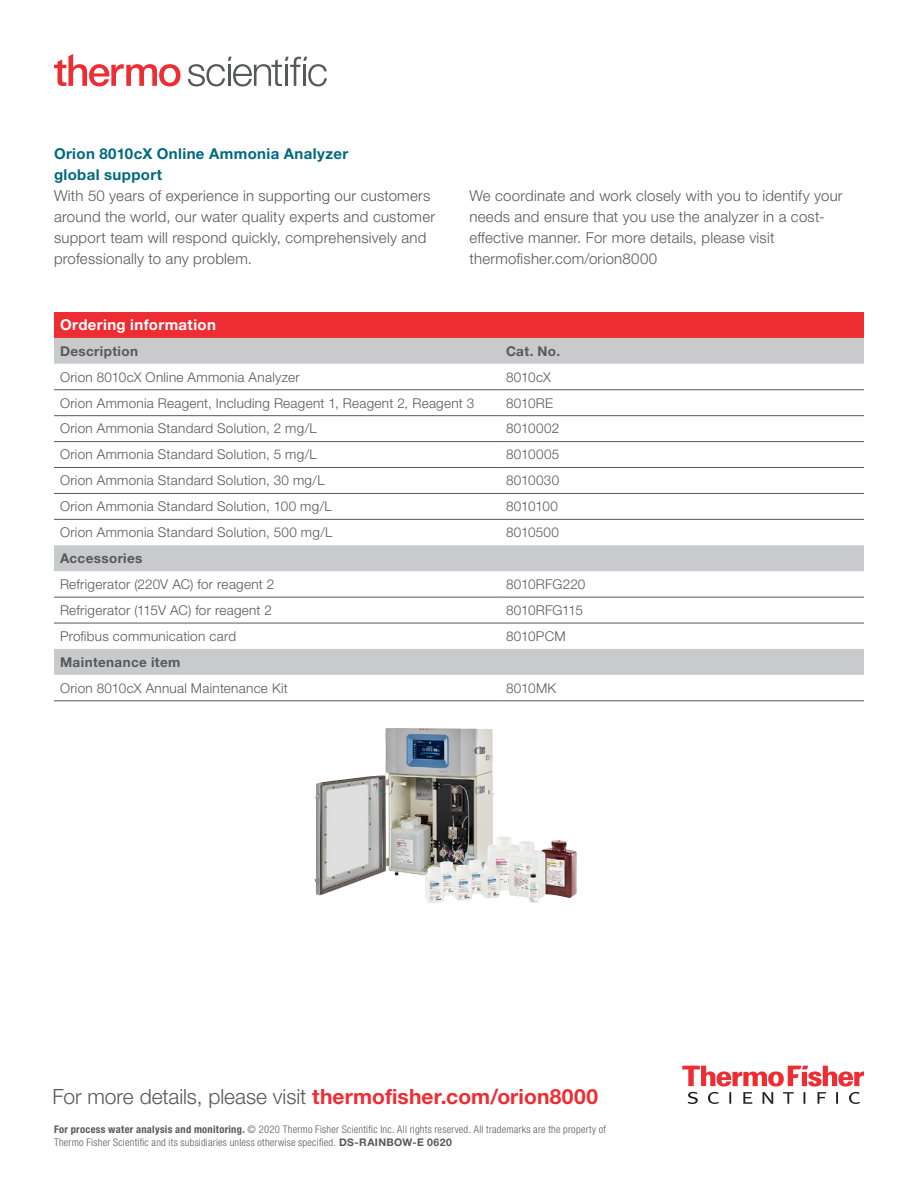
<style>
.page{position:relative;width:918px;height:1188px;background:#fff}
.page>*{position:absolute;margin:0;border:0;box-sizing:border-box;transform-origin:0 0}
.CTA{font:300 21px "Helvetica Neue LTW1 G";color:#57585a}
.Content_Header{font:300 15px/21px "Helvetica Neue LTW1 G";letter-spacing:.015em;color:#57585a}
.Body_Copy{font:300 15px/21px "Helvetica Neue LTW1 G";letter-spacing:.015em;color:#57585a}
.Content_Header-2{font:700 15px "Helvetica Neue LTW1 G";letter-spacing:.025em;color:#00687f}
.Title_Row_-_Left{font:700 15px "Helvetica Neue LTW1 G";letter-spacing:.025em;color:#fff}
.Table_Text_-_Left{font:300 13.5px "Helvetica Neue LTW1 G";letter-spacing:.02em;color:#57585a}
.Section_Group{font:700 13.5px "Helvetica Neue LTW1 G";letter-spacing:.03em;color:#57585a}
.Table_Text_-_Left-2{font:300 13.5px "Helvetica Neue LTW1 G";letter-spacing:-.015em;color:#57585a}
.Copyright___Tactic{font:300 condensed 10.5px/13.5px "Helvetica Neue LTW1 G";letter-spacing:.025em;color:#57585a}
.s1{font-weight:700;color:#ee2d33}
.s2{font-weight:700}
.s3{font-weight:700;font-stretch:normal}
</style>
<div class="page">
<svg style="left:682px;top:1066px;width:182px;height:38px"></svg>
<img style="left:315px;top:728px;width:180px;height:168px">
<img style="left:425px;top:836px;width:152px;height:67px">
<div style="left:54px;top:312px;width:810px;height:26px;background:#ee2d33"></div>
<div style="left:54px;top:338px;width:810px;height:26px;background:#c9cacc"></div>
<svg style="left:54px;top:389px;width:810px;height:312px"></svg>
<svg style="left:54px;top:545px;width:810px;height:130px"></svg>
<hr style="left:54px;top:390px;width:446px;height:1px;background:#57585a">
<hr style="left:500px;top:390px;width:364px;height:1px;background:#57585a">
<hr style="left:54px;top:701px;width:446px;height:1px;background:#57585a">
<hr style="left:500px;top:701px;width:364px;height:1px;background:#57585a">
<hr style="left:54px;top:597px;width:446px;height:1px;background:#57585a">
<hr style="left:500px;top:597px;width:364px;height:1px;background:#57585a">
<hr style="left:54px;top:623px;width:446px;height:1px;background:#57585a">
<hr style="left:500px;top:623px;width:364px;height:1px;background:#57585a">
<hr style="left:54px;top:415px;width:446px;height:1px;background:#57585a">
<hr style="left:500px;top:415px;width:364px;height:1px;background:#57585a">
<hr style="left:54px;top:519px;width:446px;height:1px;background:#57585a">
<hr style="left:500px;top:519px;width:364px;height:1px;background:#57585a">
<hr style="left:54px;top:493px;width:446px;height:1px;background:#57585a">
<hr style="left:500px;top:493px;width:364px;height:1px;background:#57585a">
<hr style="left:54px;top:441px;width:446px;height:1px;background:#57585a">
<hr style="left:500px;top:441px;width:364px;height:1px;background:#57585a">
<hr style="left:54px;top:467px;width:446px;height:1px;background:#57585a">
<hr style="left:500px;top:467px;width:364px;height:1px;background:#57585a">
<svg style="left:188px;top:57px;width:139px;height:29px"></svg>
<svg style="left:54px;top:54px;width:127px;height:32px"></svg>
<p class="Content_Header-2" style="left:54px;top:144px;width:296px">Orion 8010cX Online Ammonia Analyzer</p>
<p class="Content_Header-2" style="left:54px;top:165px;width:110px">global support</p>
<p class="Content_Header" style="left:54px;top:185px;width:383px">With 50 years of experience in supporting our customers around the world, our water quality experts and customer support team will respond quickly, comprehensively and professionally to any problem.</p>
<p class="Body_Copy" style="left:470px;top:185px;width:375px">We coordinate and work closely with you to identify your needs and ensure that you use the analyzer in a cost&shy;effective manner. For more details, please visit thermofisher.com/orion8000</p>
<p class="Title_Row_-_Left" style="left:60px;top:316px;width:158px">Ordering information</p>
<p class="Section_Group" style="left:60px;top:343px;width:80px">Description</p>
<p class="Section_Group" style="left:506px;top:343px;width:56px">Cat. No.</p>
<p class="Table_Text_-_Left" style="left:60px;top:369px;width:241px">Orion 8010cX Online Ammonia Analyzer</p>
<p class="Table_Text_-_Left" style="left:506px;top:369px;width:46px">8010cX</p>
<p class="Table_Text_-_Left" style="left:60px;top:394px;width:416px">Orion Ammonia Reagent, Including Reagent 1, Reagent 2, Reagent 3</p>
<p class="Table_Text_-_Left" style="left:506px;top:394px;width:49px">8010RE</p>
<p class="Table_Text_-_Left" style="left:60px;top:420px;width:258px">Orion Ammonia Standard Solution, 2 mg/L</p>
<p class="Table_Text_-_Left" style="left:506px;top:420px;width:55px">8010002</p>
<p class="Table_Text_-_Left" style="left:60px;top:446px;width:258px">Orion Ammonia Standard Solution, 5 mg/L</p>
<p class="Table_Text_-_Left" style="left:506px;top:446px;width:55px">8010005</p>
<p class="Table_Text_-_Left" style="left:60px;top:472px;width:266px">Orion Ammonia Standard Solution, 30 mg/L</p>
<p class="Table_Text_-_Left" style="left:506px;top:472px;width:55px">8010030</p>
<p class="Table_Text_-_Left" style="left:60px;top:498px;width:273px">Orion Ammonia Standard Solution, 100 mg/L</p>
<p class="Table_Text_-_Left-2" style="left:506px;top:498px;width:53px">8010100</p>
<p class="Table_Text_-_Left" style="left:60px;top:524px;width:274px">Orion Ammonia Standard Solution, 500 mg/L</p>
<p class="Table_Text_-_Left" style="left:506px;top:524px;width:55px">8010500</p>
<p class="Section_Group" style="left:60px;top:550px;width:84px">Accessories</p>
<p class="Table_Text_-_Left" style="left:60px;top:576px;width:216px">Refrigerator (220V AC) for reagent 2</p>
<p class="Table_Text_-_Left" style="left:506px;top:576px;width:81px">8010RFG220</p>
<p class="Table_Text_-_Left" style="left:60px;top:602px;width:214px">Refrigerator (115V AC) for reagent 2</p>
<p class="Table_Text_-_Left-2" style="left:506px;top:602px;width:78px">8010RFG115</p>
<p class="Table_Text_-_Left" style="left:60px;top:628px;width:178px">Profibus communication card</p>
<p class="Table_Text_-_Left" style="left:506px;top:628px;width:61px">8010PCM</p>
<p class="Section_Group" style="left:60px;top:654px;width:122px">Maintenance item</p>
<p class="Table_Text_-_Left" style="left:60px;top:680px;width:229px">Orion 8010cX Annual Maintenance Kit</p>
<p class="Table_Text_-_Left" style="left:506px;top:680px;width:52px">8010MK</p>
<p class="CTA" style="left:52px;top:1084px;width:547px">For more details, please visit <span class="s1">thermofisher.com/orion8000</span></p>
<p class="Copyright___Tactic" style="left:54px;top:1122px;width:554px"><span class="s2">For process water analysis and monitoring.</span> © 2020 Thermo Fisher Scientific Inc. All rights reserved. All trademarks are the property of<br>Thermo Fisher Scientific and its subsidiaries unless otherwise specified. <span class="s3">DS-RAINBOW-E 0620</span></p>
</div>
